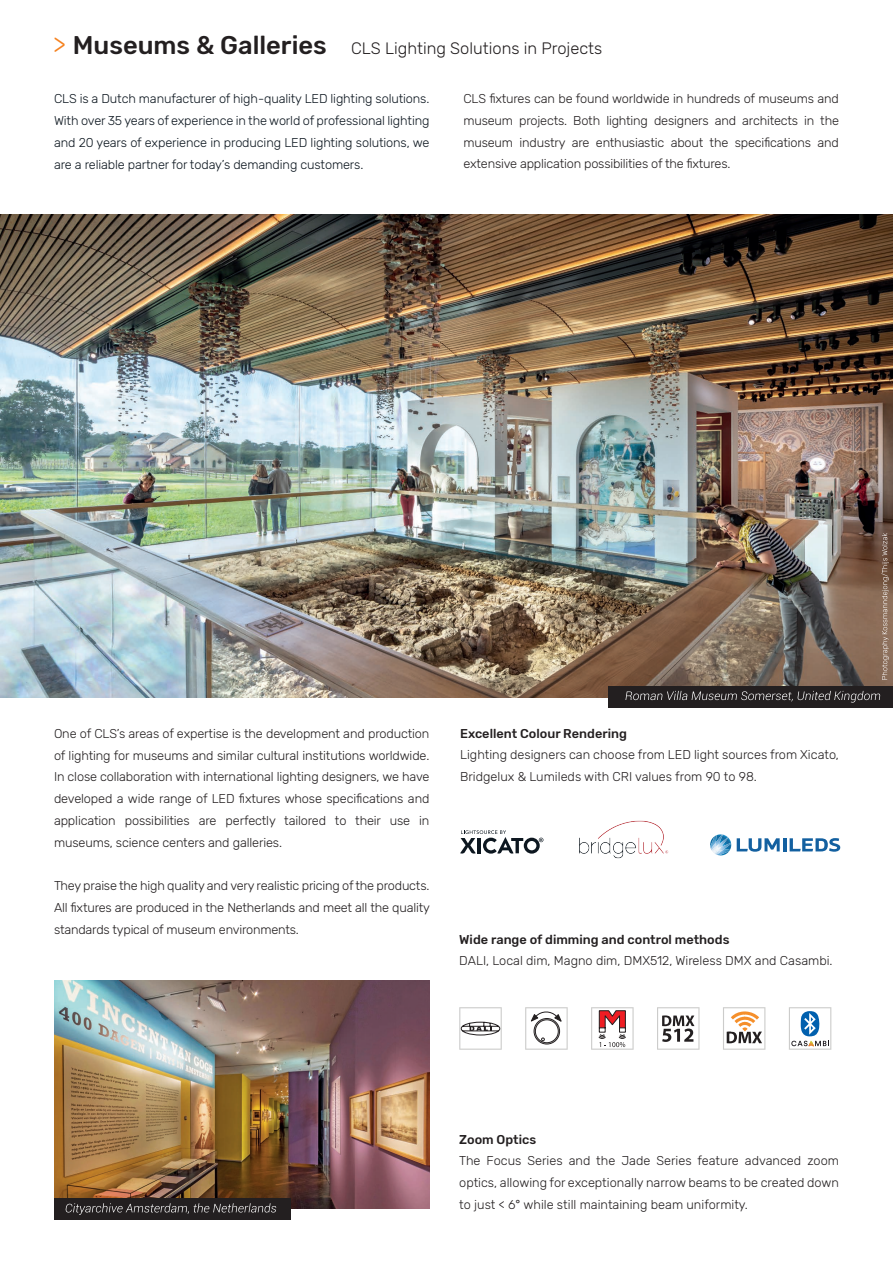
<style>
.page{position:relative;width:893px;height:1263px;background:#fff}
.page>*{position:absolute;margin:0;border:0;box-sizing:border-box;transform-origin:0 0}
.t1{font:300 16.5px "Rubik";color:#231f20}
.t2{font:300 12.75px/21.8px "Rubik";letter-spacing:-.005em;color:#231f20;text-align:justify}
.t3{font:300 12.75px/21.8px "Rubik";letter-spacing:-.01em;color:#0d1720;text-align:justify}
.t4{font:500 12.75px "Rubik";color:#231f20}
.s1{font-size:27px;color:#f58220}
.s2{font-weight:500;font-size:25.5px}
</style>
<div class="page">
<img style="left:0;top:215px;width:893px;height:482px">
<img style="left:54px;top:980px;width:375px;height:229px">
<svg style="left:460px;top:830px;width:83px;height:24px"></svg>
<img style="left:579px;top:820px;width:90px;height:39px">
<svg style="left:737px;top:838px;width:103px;height:14px"></svg>
<svg style="left:710px;top:834px;width:21px;height:21px"></svg>
<svg style="left:459px;top:1007px;width:43px;height:43px"></svg>
<svg style="left:591px;top:1007px;width:43px;height:43px"></svg>
<svg style="left:657px;top:1007px;width:42px;height:43px"></svg>
<svg style="left:723px;top:1007px;width:42px;height:43px"></svg>
<svg style="left:525px;top:1007px;width:43px;height:43px"></svg>
<svg style="left:789px;top:1007px;width:42px;height:43px"></svg>
<div style="left:54px;top:1198px;width:236px;height:21px;background:#231f20"></div>
<svg style="left:66px;top:1203px;width:210px;height:12px"></svg>
<div style="left:608px;top:686px;width:285px;height:21px;background:#231f20"></div>
<svg style="left:625px;top:691px;width:255px;height:11px"></svg>
<svg style="left:881px;top:533px;width:8px;height:147px"></svg>
<p class="t1" style="left:53px;top:39px;width:551px"><span class="s1">&gt;</span> <span class="s2">Museums &amp; Galleries</span> CLS Lighting Solutions in Projects</p>
<p class="t3" style="left:54px;top:88px;width:377px">CLS is a Dutch manufacturer of high-quality LED lighting solutions.<br>With over 35 years of experience in the world of professional lighting and 20 years of experience in producing LED lighting solutions, we are a reliable partner for today’s demanding customers.</p>
<p class="t2" style="left:463px;top:88px;width:377px">CLS fixtures can be found worldwide in hundreds of museums and museum projects. Both lighting designers and architects in the museum industry are enthusiastic about the specifications and extensive application possibilities of the fixtures.</p>
<p class="t2" style="left:54px;top:723px;width:377px">One of CLS’s areas of expertise is the development and production of lighting for museums and similar cultural institutions worldwide.<br>In close collaboration with international lighting designers, we have developed a wide range of LED fixtures whose specifications and application possibilities are perfectly tailored to their use in museums, science centers and galleries.</p>
<p class="t2" style="left:54px;top:875px;width:377px">They praise the high quality and very realistic pricing of the products.<br>All fixtures are produced in the Netherlands and meet all the quality standards typical of museum environments.</p>
<p class="t4" style="left:460px;top:726px;width:168px">Excellent Colour Rendering</p>
<p class="t2" style="left:460px;top:744px;width:380px">Lighting designers can choose from LED light sources from Xicato,<br>Bridgelux &amp; Lumileds with CRI values from 90 to 98.</p>
<p class="t4" style="left:459px;top:932px;width:272px">Wide range of dimming and control methods</p>
<p class="t2" style="left:459px;top:950px;width:375px">DALI, Local dim, Magno dim, DMX512, Wireless DMX and Casambi.</p>
<p class="t4" style="left:459px;top:1132px;width:78px">Zoom Optics</p>
<p class="t2" style="left:459px;top:1150px;width:381px">The Focus Series and the Jade Series feature advanced zoom optics, allowing for exceptionally narrow beams to be created down to just &lt; 6° while still maintaining beam uniformity.</p>
</div>
